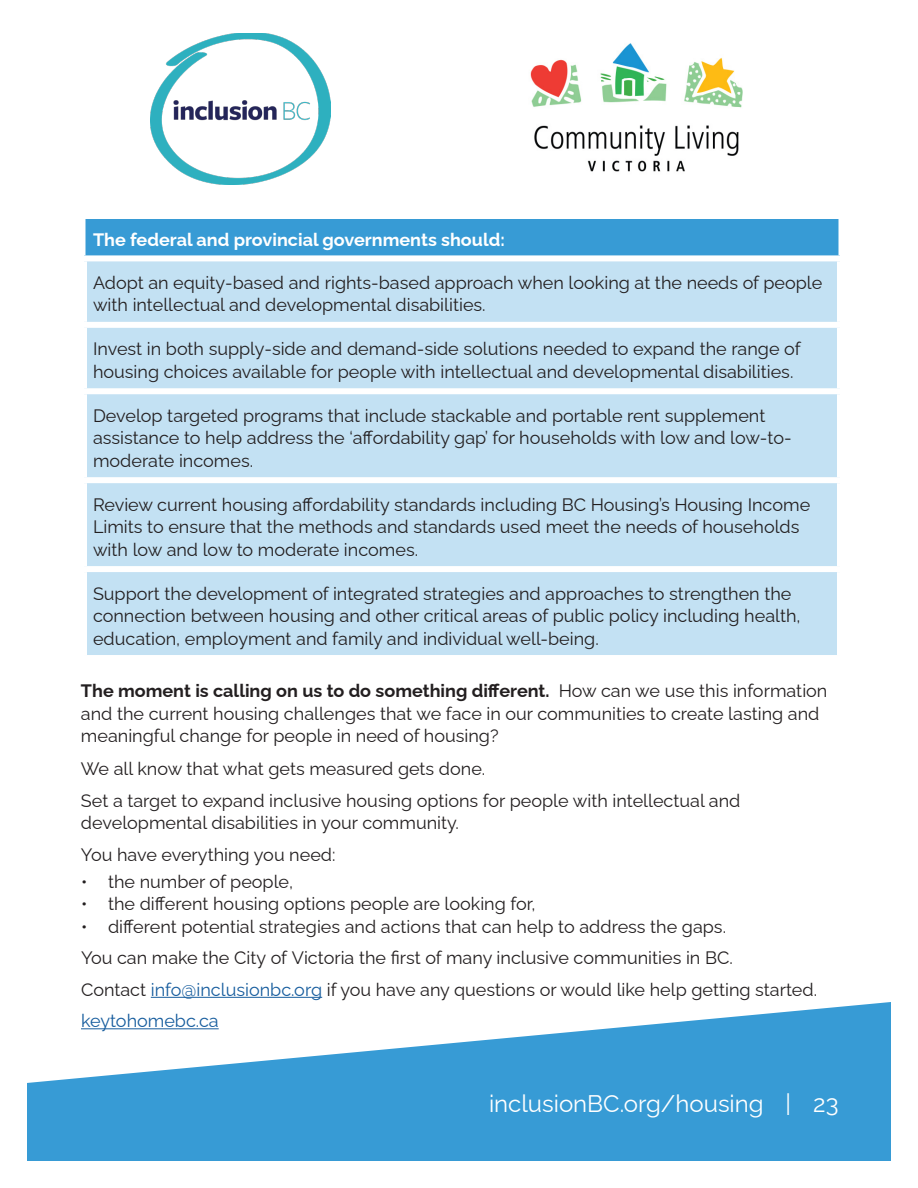
<style>
.page{position:relative;width:918px;height:1188px;background:#fff}
.page>*{position:absolute;margin:0;border:0;box-sizing:border-box;transform-origin:0 0}
.t1{font:24px "Raleway";color:#fff}
.P1{font:18px/22.5px "Raleway";color:#231f20}
.ul{font:18px "Raleway";color:#231f20}
.t2{font:700 18px "Raleway";color:#fff}
.P1-2{font:18px "Raleway";color:#175d9e}
.s1{font-weight:700}
.s2{color:#175d9e}
</style>
<div class="page">
<svg style="left:27px;top:1002px;width:864px;height:159px;fill:#379bd5"></svg>
<img style="left:150px;top:33px;width:180px;height:152px">
<hr style="left:151px;top:997px;width:171px;height:1px;background:#175d9e">
<hr style="left:81px;top:1028px;width:138px;height:1px;background:#175d9e">
<div style="left:84px;top:218px;width:756px;height:40px;background:#379bd5"></div>
<div style="left:87px;top:261px;width:750px;height:394px;background:#c3e1f3"></div>
<div style="left:81px;top:255px;width:762px;height:6px;background:#fff"></div>
<div style="left:81px;top:322px;width:762px;height:6px;background:#fff"></div>
<div style="left:81px;top:388px;width:762px;height:6px;background:#fff"></div>
<div style="left:81px;top:477px;width:762px;height:6px;background:#fff"></div>
<div style="left:81px;top:566px;width:762px;height:6px;background:#fff"></div>
<hr style="left:82px;top:216px;width:760px;height:3px;background:#fff">
<svg style="left:84px;top:219px;width:2px;height:36px"></svg>
<svg style="left:838px;top:219px;width:2px;height:36px"></svg>
<img style="left:530px;top:43px;width:213px;height:129px">
<h3 class="t2" style="left:93px;top:226px;width:413px">The federal and provincial governments should:</h3>
<p class="P1" style="left:93px;top:269px;width:731px">Adopt an equity-based and rights-based approach when looking at the needs of people with intellectual and developmental disabilities.</p>
<p class="P1" style="left:93px;top:336px;width:709px">Invest in both supply-side and demand-side solutions needed to expand the range of housing choices available for people with intellectual and developmental disabilities.</p>
<p class="P1" style="left:93px;top:402px;width:700px">Develop targeted programs that include stackable and portable rent supplement assistance to help address the ‘affordability gap’ for households with low and low-to&shy;moderate incomes.</p>
<p class="P1" style="left:93px;top:491px;width:719px">Review current housing affordability standards including BC Housing’s Housing Income<br>Limits to ensure that the methods and standards used meet the needs of households with low and low to moderate incomes.</p>
<p class="P1" style="left:93px;top:580px;width:709px">Support the development of integrated strategies and approaches to strengthen the connection between housing and other critical areas of public policy including health, education, employment and family and individual well-being.</p>
<p class="P1" style="left:81px;top:678px;width:748px"><span class="s1">The moment is calling on us to do something different.</span> How can we use this information and the current housing challenges that we face in our communities to create lasting and meaningful change for people in need of housing?</p>
<p class="P1" style="left:81px;top:756px;width:406px">We all know that what gets measured gets done.</p>
<p class="P1" style="left:81px;top:787px;width:661px">Set a target to expand inclusive housing options for people with intellectual and developmental disabilities in your community.</p>
<p class="P1" style="left:81px;top:841px;width:256px">You have everything you need:</p>
<p class="ul" style="left:81px;top:867px;width:214px">• the number of people,</p>
<p class="ul" style="left:81px;top:889px;width:456px">• the different housing options people are looking for,</p>
<p class="ul" style="left:81px;top:912px;width:647px">• different potential strategies and actions that can help to address the gaps.</p>
<p class="P1" style="left:81px;top:945px;width:653px">You can make the City of Victoria the first of many inclusive communities in BC.</p>
<p class="P1" style="left:81px;top:976px;width:738px">Contact <span class="s2">info@inclusionbc.org</span> if you have any questions or would like help getting started.</p>
<p class="P1-2" style="left:81px;top:1006px;width:139px">keytohomebc.ca</p>
<h1 class="t1" style="left:489px;top:1084px;width:351px">inclusionBC.org/housing | 23</h1>
</div>
